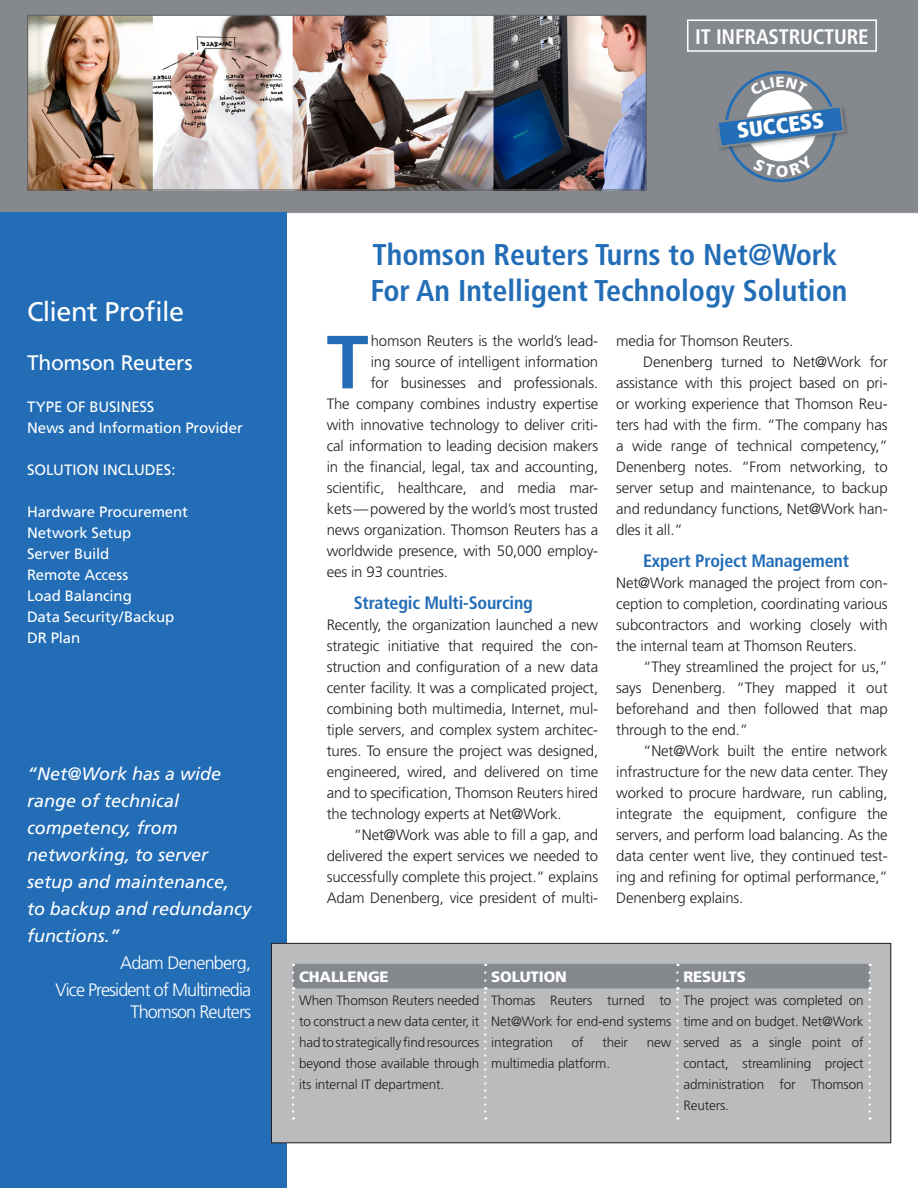
<style>
.page{position:relative;width:918px;height:1188px;background:#fff}
.page>*{position:absolute;margin:0;border:0;box-sizing:border-box;transform-origin:0 0}
.body_no_indent{font:700 75.15px "Frutiger";color:#226db6}
.Head_1{font:700 condensed 30px/36px "Frutiger";color:#226db6}
.t1{font:27px "Frutiger";letter-spacing:-.02em;color:#fff}
.t2{font:900 condensed 21.6px "Frutiger";color:#fff}
.body_no_indent-2{font:700 condensed 21px "Frutiger";letter-spacing:-.01em;color:#fff}
.Head_2{font:21px "Frutiger";letter-spacing:-.015em;color:#fff}
.quote{font:italic 18px/27px "Frutiger";color:#fff}
.quote-2{font:300 18px/27px "Frutiger";letter-spacing:-.05em;color:#fff;text-align:right}
.SubHead{font:700 condensed 18px "Frutiger";letter-spacing:-.01em;color:#226db6}
.body_no_indent-3{font:300 15px/21px "Frutiger";letter-spacing:-.01em;color:#231f20;text-align:justify}
.Body{font:300 15px/21px "Frutiger";letter-spacing:-.01em;color:#231f20;text-align:justify}
.t3{font:15px "Frutiger";letter-spacing:-.005em;color:#fff}
.t4{font:900 15px "Frutiger";letter-spacing:-.01em;color:#fff}
.body_no_indent-4{font:300 13.5px/21px "Frutiger";letter-spacing:-.01em;color:#231f20;text-align:justify}
</style>
<div class="page">
<div style="left:0;top:0;width:918px;height:214px;background:#85898d"></div>
<div style="left:0;top:213px;width:286px;height:975px;background:#226db6"></div>
<img style="left:29px;top:17px;width:616px;height:172px">
<div style="left:27px;top:15px;width:620px;height:176px;border:1px solid #636366"></div>
<svg style="left:726px;top:72px;width:109px;height:109px"></svg>
<div style="left:746px;top:91px;width:70px;height:70px;background:#fff;border-radius:50%"></div>
<img style="left:713px;top:102px;width:138px;height:52px">
<svg style="left:715px;top:104px;width:131px;height:45px;background:#688fb3"></svg>
<div style="left:272px;top:943px;width:619px;height:200px;background:#babbbc"></div>
<svg style="left:292px;top:964px;width:579px;height:156px"></svg>
<div style="left:271px;top:943px;width:620px;height:200px;border:1px solid #231f20"></div>
<div style="left:687px;top:20px;width:190px;height:32px;border:2px solid #fff"></div>
<svg style="left:750px;top:77px;width:58px;height:19px"></svg>
<svg style="left:753px;top:155px;width:61px;height:22px"></svg>
<p class="t1" style="left:27px;top:296px;width:159px">Client Profile</p>
<p class="Head_2" style="left:27px;top:350px;width:167px">Thomson Reuters</p>
<p class="t3" style="left:27px;top:398px;width:129px">TYPE OF BUSINESS</p>
<p class="t3" style="left:27px;top:419px;width:217px">News and Information Provider</p>
<p class="t3" style="left:27px;top:461px;width:36px">So lution</p>
<p class="t3" style="left:103px;top:461px;width:74px">Includes:</p>
<p class="t3" style="left:27px;top:503px;width:163px">Hardware Procurement</p>
<p class="t3" style="left:27px;top:524px;width:106px">Network Setup</p>
<p class="t3" style="left:27px;top:545px;width:84px">Server Build</p>
<p class="t3" style="left:27px;top:566px;width:103px">Remote Access</p>
<p class="t3" style="left:27px;top:587px;width:106px">Load Balancing</p>
<p class="t3" style="left:27px;top:608px;width:149px">Data Security/Backup</p>
<p class="t3" style="left:27px;top:629px;width:55px">DR Plan</p>
<p class="quote" style="left:27px;top:761px;width:226px">“Net@Work has a wide range of technical competency, from networking, to server setup and maintenance, to backup and redundancy functions.”</p>
<p class="quote-2" style="left:56px;top:950px;width:197px">Adam Denenberg,<br>Vice President of Multimedia</p>
<p class="quote-2" style="left:131px;top:998px;width:122px">Thomson Reuters</p>
<p class="body_no_indent-2" style="left:695px;top:24px;width:39px">IT Infrastr</p>
<p class="body_no_indent-2" style="left:800px;top:24px;width:58px">ucture</p>
<p class="t2" style="left:736px;top:118px;width:89px;rotate:-7deg">SUCCESS</p>
<p class="Head_1" style="left:370px;top:237px;width:479px">Thomson Reuters Turns to Net@Work<br>For An Intelligent Technology Solution</p>
<p class="body_no_indent" style="left:327px;top:318px;width:43px">T</p>
<p class="body_no_indent-3" style="left:371px;top:331px;width:229px">homson Reuters is the world’s lead-</p>
<p class="body_no_indent-3" style="left:371px;top:352px;width:229px">ing source of intelligent information</p>
<p class="body_no_indent-3" style="left:371px;top:373px;width:229px">for businesses and professionals.</p>
<p class="body_no_indent-3" style="left:327px;top:394px;width:273px">The company combines industry expertise</p>
<p class="body_no_indent-3" style="left:327px;top:415px;width:273px">with innovative technology to deliver criti-</p>
<p class="body_no_indent-3" style="left:327px;top:436px;width:273px">cal information to leading decision makers</p>
<p class="body_no_indent-3" style="left:327px;top:457px;width:273px">in the financial, legal, tax and accounting,</p>
<p class="body_no_indent-3" style="left:327px;top:478px;width:273px">scientific, healthcare, and media mar-</p>
<p class="body_no_indent-3" style="left:327px;top:499px;width:273px">kets—powered by the world’s most trusted</p>
<p class="body_no_indent-3" style="left:327px;top:520px;width:273px">news organization. Thomson Reuters has a</p>
<p class="body_no_indent-3" style="left:327px;top:541px;width:273px">worldwide presence, with 50,000 employ-</p>
<p class="body_no_indent-3" style="left:327px;top:562px;width:123px">ees in 93 countries.</p>
<p class="SubHead" style="left:354px;top:592px;width:181px">Strategic Multi-Sourcing</p>
<p class="body_no_indent-3" style="left:327px;top:615px;width:273px">Recently, the organization launched a new strategic initiative that required the con&shy;struction and configuration of a new data center facility. It was a complicated project, combining both multimedia, Internet, mul&shy;tiple servers, and complex system architec&shy;tures. To ensure the project was designed, engineered, wired, and delivered on time and to specification, Thomson Reuters hired the technology experts at Net@Work.</p>
<p class="Body" style="left:327px;top:825px;width:273px;text-indent:27px">“Net@Work was able to fill a gap, and delivered the expert services we needed to successfully complete this project.” explains Adam Denenberg, vice president of multi-</p>
<p class="Body" style="left:616px;top:331px;width:179px">media for Thomson Reuters.</p>
<p class="Body" style="left:616px;top:352px;width:273px;text-indent:27px">Denenberg turned to Net@Work for assistance with this project based on pri&shy;or working experience that Thomson Reu&shy;ters had with the firm. “The company has a wide range of technical competency,” Denenberg notes. “From networking, to server setup and maintenance, to backup and redundancy functions, Net@Work han&shy;dles it all.”</p>
<p class="SubHead" style="left:643px;top:550px;width:207px">Expert Project Management</p>
<p class="body_no_indent-3" style="left:616px;top:573px;width:273px">Net@Work managed the project from con&shy;ception to completion, coordinating various subcontractors and working closely with the internal team at Thomson Reuters.</p>
<p class="Body" style="left:616px;top:657px;width:273px;text-indent:27px">“They streamlined the project for us,” says Denenberg. “They mapped it out beforehand and then followed that map through to the end.”</p>
<p class="Body" style="left:616px;top:741px;width:273px;text-indent:27px">“Net@Work built the entire network infrastructure for the new data center. They worked to procure hardware, run cabling, integrate the equipment, configure the servers, and perform load balancing. As the data center went live, they continued test&shy;ing and refining for optimal performance,” Denenberg explains.</p>
<p class="t4" style="left:299px;top:967px;width:91px">CHALLENGE</p>
<p class="t4" style="left:491px;top:967px;width:77px">SOLUTION</p>
<p class="t4" style="left:683px;top:967px;width:64px">RESULTS</p>
<p class="body_no_indent-4" style="left:299px;top:990px;width:182px">When Thomson Reuters needed to construct a new data center, it had to strategically find resources beyond those available through its internal IT department.</p>
<p class="body_no_indent-4" style="left:491px;top:990px;width:182px">Thomas Reuters turned to Net@Work for end-end systems integration</p>
<p class="body_no_indent-4" style="left:683px;top:990px;width:182px">The project was completed on time and on budget. Net@Work served as a single point of contact, streamlining project administration for Thomson Reuters.</p>
<p class="body_no_indent-4" style="left:572px;top:1032px;width:13px">of</p>
<p class="body_no_indent-4" style="left:602px;top:1032px;width:27px">their</p>
<p class="body_no_indent-4" style="left:647px;top:1032px;width:26px">new</p>
<p class="body_no_indent-4" style="left:491px;top:1053px;width:120px">multimedia platform.</p>
</div>
